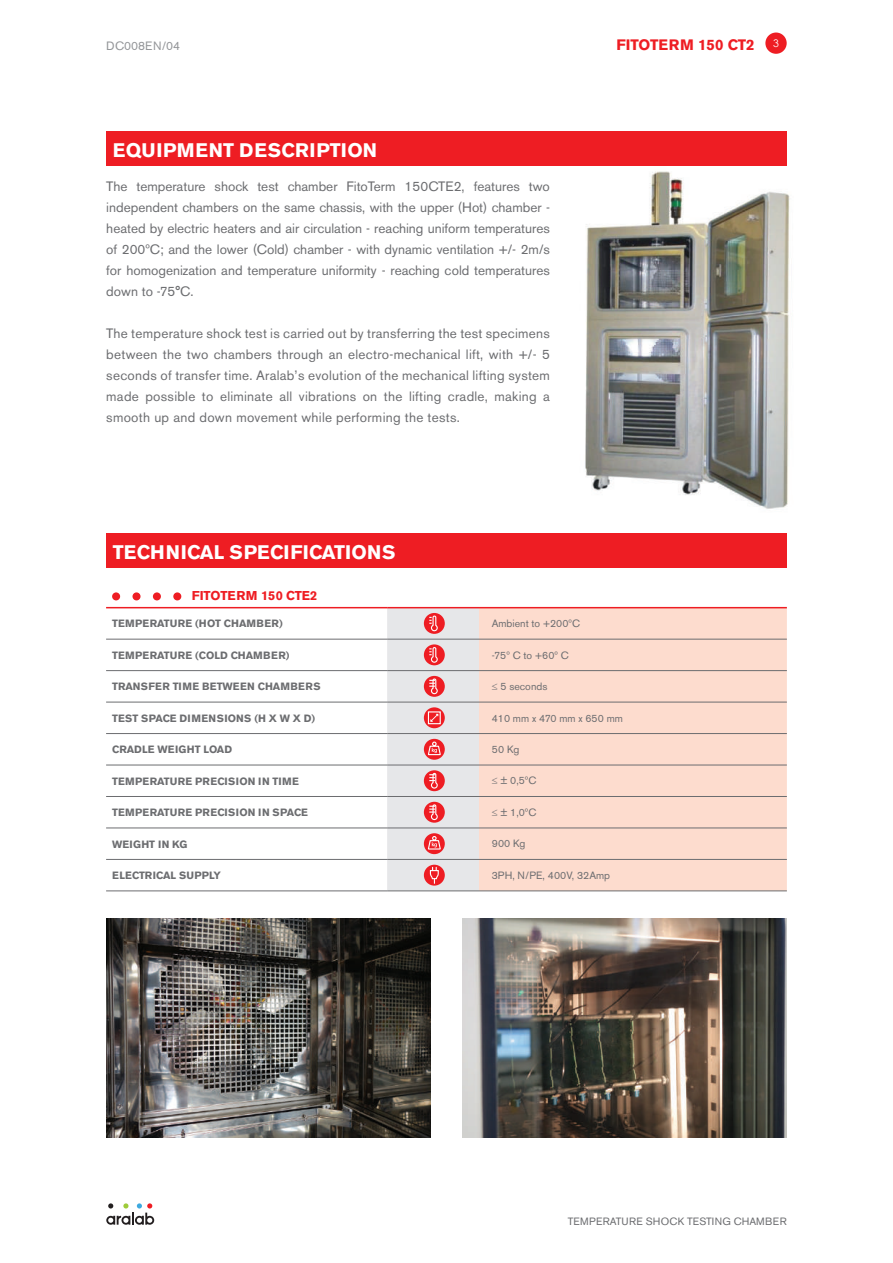
<style>
.page{position:relative;width:893px;height:1263px;background:#fff}
.page>*{position:absolute;margin:0;border:0;box-sizing:border-box;transform-origin:0 0}
.t1{font:700 19.5px "Akzidenz Grotesk BE";color:#fff}
.t2{font:700 19.5px "Akzidenz Grotesk BE";letter-spacing:.02em;color:#fff}
.t3{font:700 15px "Akzidenz Grotesk BE";color:#ee1d23}
.t4{font:13.5px/21px "Akzidenz Grotesk BE";letter-spacing:.01em;color:#6c6d70;text-align:justify}
.t5{font:700 12.75px "Akzidenz Grotesk BE";color:#ee1d23}
.t6{font:12px "Akzidenz Grotesk BE";letter-spacing:.02em;color:#939598}
.t7{font:10.5px "Akzidenz Grotesk BE";color:#6c6d70}
.t8{font:700 10.5px "Akzidenz Grotesk BE";letter-spacing:.02em;color:#6c6d70}
.t9{font:700 10.5px "Akzidenz Grotesk BE";color:#6c6d70}
.t10{font:700 10.5px "Akzidenz Grotesk BE";letter-spacing:.04em;color:#6c6d70}
.t11{font:10.5px "Akzidenz Grotesk BE";letter-spacing:.02em;color:#6c6d70}
</style>
<div class="page">
<div style="left:765px;top:33px;width:22px;height:21px;background:#ee1d23;border-radius:50%"></div>
<svg style="left:106px;top:1203px;width:48px;height:22px"></svg>
<img style="left:585px;top:171px;width:205px;height:338px">
<div style="left:106px;top:132px;width:681px;height:34px;background:#ee1d23"></div>
<div style="left:479px;top:608px;width:308px;height:282px;background:#fddcce"></div>
<hr style="left:106px;top:670px;width:281px;height:1px;background:#6c6d70">
<hr style="left:479px;top:670px;width:308px;height:1px;background:#6c6d70">
<hr style="left:106px;top:733px;width:281px;height:1px;background:#6c6d70">
<hr style="left:479px;top:733px;width:308px;height:1px;background:#6c6d70">
<hr style="left:106px;top:702px;width:281px;height:1px;background:#6c6d70">
<hr style="left:479px;top:702px;width:308px;height:1px;background:#6c6d70">
<hr style="left:106px;top:639px;width:281px;height:1px;background:#6c6d70">
<hr style="left:479px;top:639px;width:308px;height:1px;background:#6c6d70">
<hr style="left:106px;top:765px;width:281px;height:1px;background:#6c6d70">
<hr style="left:479px;top:765px;width:308px;height:1px;background:#6c6d70">
<hr style="left:106px;top:796px;width:281px;height:1px;background:#6c6d70">
<hr style="left:479px;top:796px;width:308px;height:1px;background:#6c6d70">
<hr style="left:106px;top:827px;width:281px;height:1px;background:#6c6d70">
<hr style="left:479px;top:827px;width:308px;height:1px;background:#6c6d70">
<hr style="left:106px;top:859px;width:281px;height:1px;background:#6c6d70">
<hr style="left:479px;top:859px;width:308px;height:1px;background:#6c6d70">
<hr style="left:106px;top:890px;width:281px;height:1px;background:#6c6d70">
<hr style="left:479px;top:890px;width:308px;height:1px;background:#6c6d70">
<hr style="left:106px;top:607px;width:281px;height:1px;background:#ee1d23">
<hr style="left:387px;top:607px;width:92px;height:1px;background:#ee1d23">
<hr style="left:479px;top:607px;width:308px;height:1px;background:#ee1d23">
<div style="left:112px;top:592px;width:8px;height:8px;background:#ee1d23;border-radius:50%"></div>
<div style="left:132px;top:592px;width:9px;height:8px;background:#ee1d23;border-radius:50%"></div>
<div style="left:153px;top:592px;width:8px;height:8px;background:#ee1d23;border-radius:50%"></div>
<div style="left:173px;top:592px;width:8px;height:8px;background:#ee1d23;border-radius:50%"></div>
<svg style="left:387px;top:608px;width:92px;height:283px;background:#e3cfd1"></svg>
<div style="left:106px;top:534px;width:681px;height:34px;background:#ee1d23"></div>
<img style="left:106px;top:918px;width:325px;height:219px">
<img style="left:462px;top:918px;width:325px;height:219px">
<p class="t6" style="left:106px;top:39px;width:75px">DC008EN/04</p>
<p class="t3" style="left:616px;top:36px;width:164px">FITOTERM 150 CT2 <sup>3</sup></p>
<h1 class="t2" style="left:113px;top:139px;width:266px">EQUIPMENT DESCRIPTION</h1>
<p class="t4" style="left:106px;top:176px;width:445px">The temperature shock test chamber FitoTerm 150CTE2, features two independent chambers on the same chassis, with the upper (Hot) chamber - heated by electric heaters and air circulation - reaching uniform temperatures of 200ºC; and the lower (Cold) chamber - with dynamic ventilation +/- 2m/s for homogenization and temperature uniformity - reaching cold temperatures down to -75°C.</p>
<p class="t4" style="left:106px;top:323px;width:445px">The temperature shock test is carried out by transferring the test specimens between the two chambers through an electro-mechanical lift, with +/- 5 seconds of transfer time. Aralab’s evolution of the mechanical lifting system made possible to eliminate all vibrations on the lifting cradle, making a smooth up and down movement while performing the tests.</p>
<h1 class="t1" style="left:113px;top:541px;width:284px">TECHNICAL SPECIFICATIONS</h1>
<p class="t5" style="left:192px;top:589px;width:127px">FITOTERM 150 CTE2</p>
<p class="t8" style="left:112px;top:618px;width:172px">TEMPERATURE (HOT CHAMBER)</p>
<p class="t7" style="left:492px;top:617px;width:90px">Ambient to +200ºC</p>
<p class="t9" style="left:112px;top:649px;width:179px">TEMPERATURE (COLD CHAMBER)</p>
<p class="t7" style="left:492px;top:649px;width:79px">-75º C to +60º C</p>
<p class="t10" style="left:112px;top:680px;width:210px">TRANSFER TIME BETWEEN CHAMBERS</p>
<p class="t7" style="left:492px;top:680px;width:57px">≤ 5 seconds</p>
<p class="t10" style="left:112px;top:712px;width:205px">TEST SPACE DIMENSIONS (H X W X D)</p>
<p class="t7" style="left:492px;top:712px;width:133px">410 mm x 470 mm x 650 mm</p>
<p class="t9" style="left:112px;top:743px;width:121px">CRADLE WEIGHT LOAD</p>
<p class="t7" style="left:492px;top:743px;width:29px">50 Kg</p>
<p class="t8" style="left:112px;top:775px;width:188px">TEMPERATURE PRECISION IN TIME</p>
<p class="t7" style="left:492px;top:774px;width:46px">≤ ± 0,5ºC</p>
<p class="t8" style="left:112px;top:806px;width:197px">TEMPERATURE PRECISION IN SPACE</p>
<p class="t7" style="left:492px;top:806px;width:46px">≤ ± 1,0ºC</p>
<p class="t8" style="left:112px;top:838px;width:77px">WEIGHT IN KG</p>
<p class="t7" style="left:492px;top:837px;width:35px">900 Kg</p>
<p class="t9" style="left:112px;top:869px;width:110px">ELECTRICAL SUPPLY</p>
<p class="t7" style="left:492px;top:869px;width:120px">3PH, N/PE, 400V, 32Amp</p>
<p class="t11" style="left:568px;top:1215px;width:220px">TEMPERATURE SHOCK TESTING CHAMBER</p>
</div>
